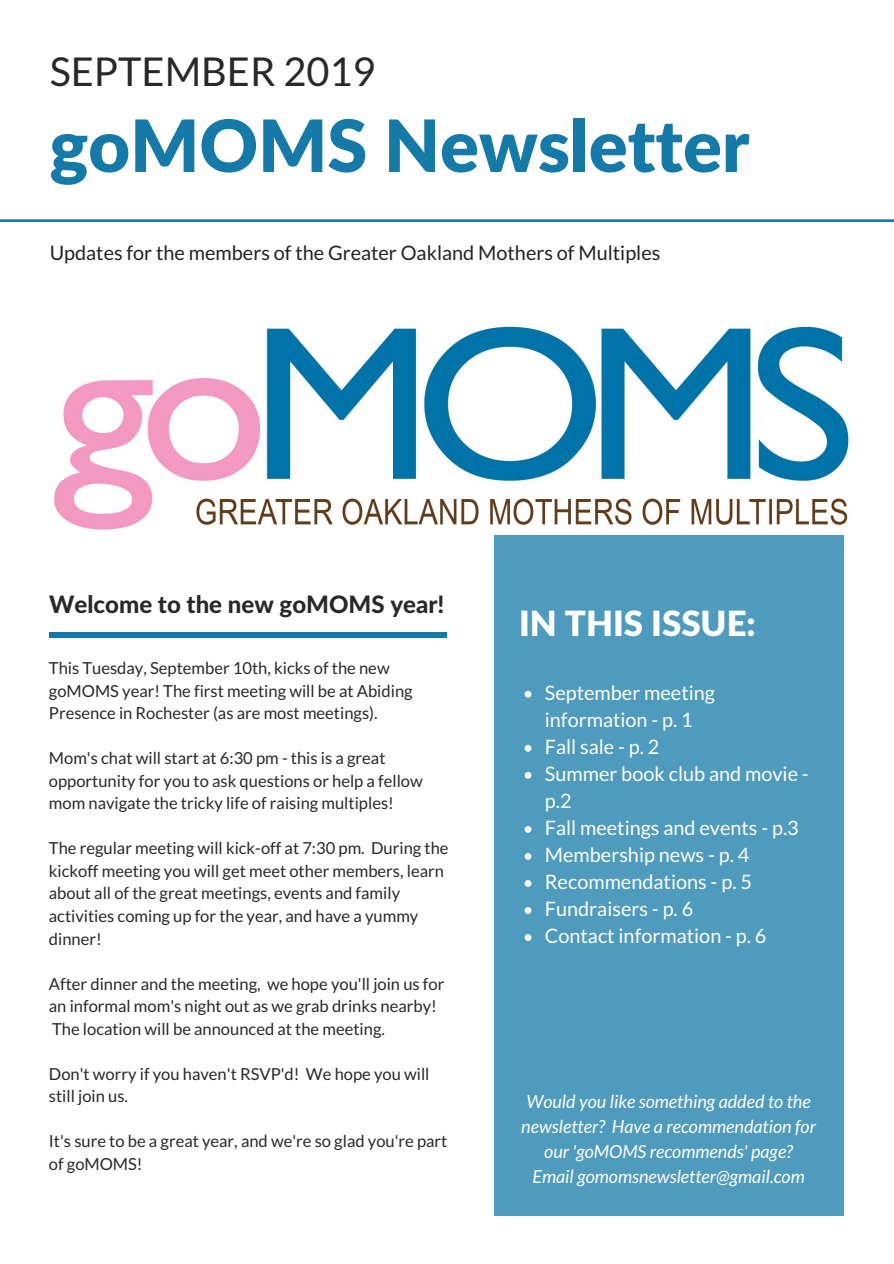
<style>
.page{position:relative;width:894px;height:1264px;background:#fff}
.page>*{position:absolute;margin:0;border:0;box-sizing:border-box;transform-origin:0 0}
.t1{font:900 72px "Lato Latin";color:#157aa8}
.t2{font:39.75px "Lato";color:#282828}
.t3{font:900 34.8px "Lato Latin";color:#fff}
.t4{font:800 24px "Lato Latin";color:#282828}
.t5{font:19.8px/27px "Lato";color:#fff}
.t6{font:19.8px "Lato";color:#222}
.t7{font:italic 18px/24.9px "Lato";color:#fff;text-align:center}
.t8{font:16.5px/22.5px "Lato";color:#282828}
</style>
<div class="page">
<svg style="left:0;top:219px;width:893px;height:3px;background:#318ab2"></svg>
<div style="left:494px;top:350px;width:349px;height:865px;background:#4f9bbd"></div>
<svg style="left:524px;top:691px;width:7px;height:6px"></svg>
<svg style="left:524px;top:745px;width:7px;height:6px"></svg>
<svg style="left:524px;top:772px;width:7px;height:6px"></svg>
<svg style="left:524px;top:826px;width:7px;height:6px"></svg>
<svg style="left:524px;top:853px;width:7px;height:6px"></svg>
<svg style="left:524px;top:880px;width:7px;height:6px"></svg>
<svg style="left:524px;top:907px;width:7px;height:6px"></svg>
<svg style="left:524px;top:934px;width:7px;height:6px"></svg>
<div style="left:49px;top:632px;width:397px;height:6px;background:#157aa8"></div>
<img style="left:54px;top:326px;width:795px;height:208px">
<h2 class="t2" style="left:50px;top:46px;width:327px">SEPTEMBER 2019</h2>
<h1 class="t1" style="left:50px;top:101px;width:701px">goMOMS Newsletter</h1>
<p class="t6" style="left:50px;top:240px;width:612px">Updates for the members of the Greater Oakland Mothers of Multiples</p>
<h3 class="t4" style="left:49px;top:589px;width:396px">Welcome to the new goMOMS year!</h3>
<p class="t8" style="left:49px;top:656px;width:365px">This Tuesday, September 10th, kicks of the new goMOMS year! The first meeting will be at Abiding<br>Presence in Rochester (as are most meetings).</p>
<p class="t8" style="left:49px;top:746px;width:375px">Mom's chat will start at 6:30 pm - this is a great opportunity for you to ask questions or help a fellow mom navigate the tricky life of raising multiples!</p>
<p class="t8" style="left:49px;top:836px;width:401px">The regular meeting will kick-off at 7:30 pm. During the kickoff meeting you will get meet other members, learn about all of the great meetings, events and family activities coming up for the year, and have a yummy dinner!</p>
<p class="t8" style="left:49px;top:971px;width:397px">After dinner and the meeting, we hope you'll join us for an informal mom's night out as we grab drinks nearby!<br>The location will be announced at the meeting.</p>
<p class="t8" style="left:49px;top:1062px;width:382px">Don't worry if you haven't RSVP'd! We hope you will still join us.</p>
<p class="t8" style="left:49px;top:1129px;width:400px">It's sure to be a great year, and we're so glad you're part of goMOMS!</p>
<h3 class="t3" style="left:519px;top:601px;width:238px">IN THIS ISSUE:</h3>
<p class="t5" style="left:544px;top:678px;width:265px">September meeting information - p. 1<br>Fall sale - p. 2<br>Summer book club and movie - p.2<br>Fall meetings and events - p.3<br>Membership news - p. 4<br>Recommendations - p. 5<br>Fundraisers - p. 6<br>Contact information - p. 6</p>
<p class="t7" style="left:521px;top:1088px;width:296px">Would you like something added to the newsletter? Have a recommendation for our 'goMOMS recommends' page?<br>Email gomomsnewsletter@gmail.com</p>
</div>
